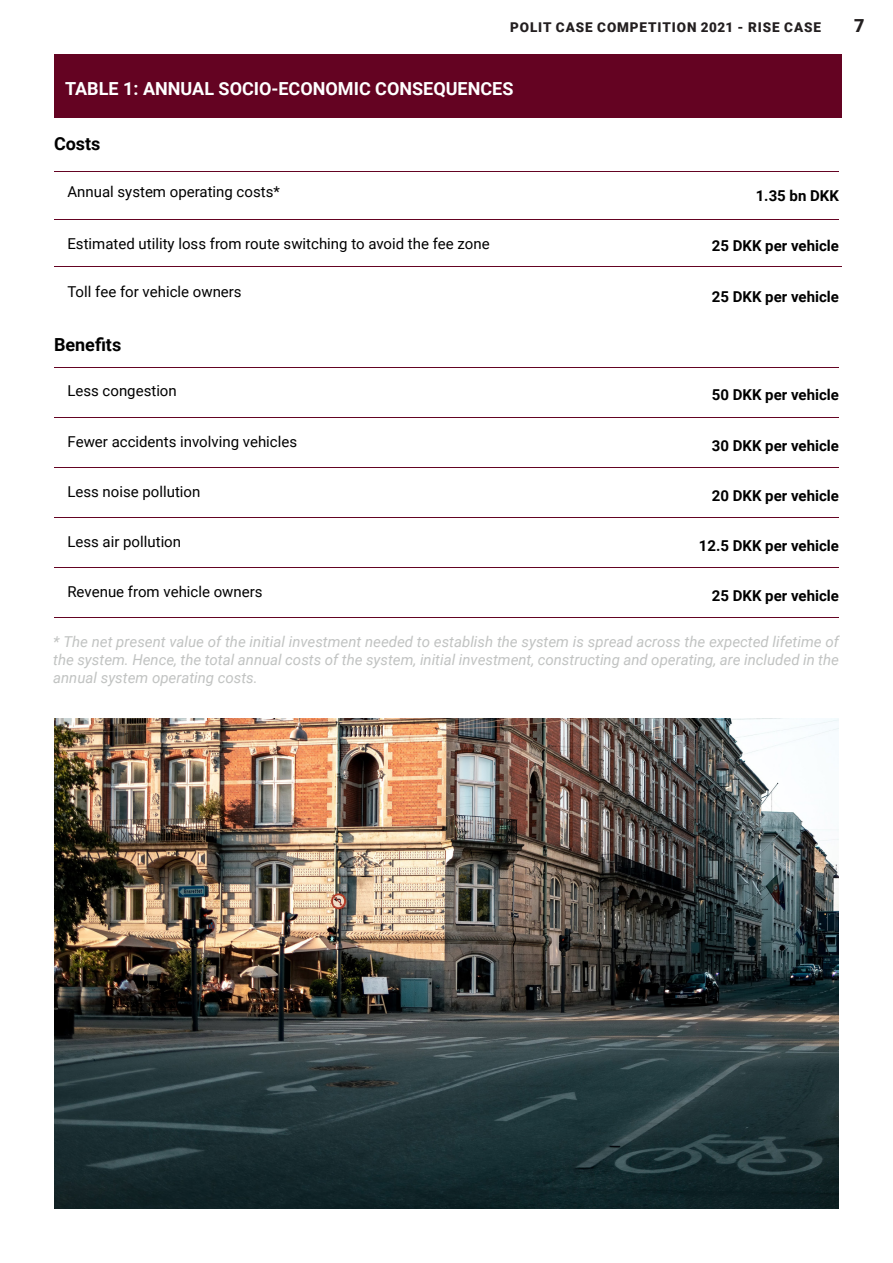
<style>
.page{position:relative;width:893px;height:1263px;background:#fff}
.page>*{position:absolute;margin:0;border:0;box-sizing:border-box;transform-origin:0 0}
.t1{font:700 18px "Roboto";color:#fff}
.t2{font:700 18px "Roboto";color:#000}
.t3{font:900 18px "Roboto";color:#231f20}
.t4{font:italic 15px/18px "Roboto";color:#c1c3c2;text-align:justify}
.t5{font:15px "Roboto";color:#000}
.t6{font:700 15px "Roboto";color:#000}
.t7{font:900 13.5px "Roboto";letter-spacing:.065em;color:#231f20}
</style>
<div class="page">
<div style="left:54px;top:54px;width:787px;height:64px;background:#640322"></div>
<hr style="left:54px;top:172px;width:785px;height:1px;background:#640322">
<hr style="left:54px;top:219px;width:785px;height:1px;background:#640322">
<hr style="left:54px;top:266px;width:787px;height:1px;background:#640322">
<hr style="left:54px;top:367px;width:785px;height:1px;background:#640322">
<hr style="left:54px;top:417px;width:785px;height:1px;background:#640322">
<hr style="left:54px;top:467px;width:785px;height:1px;background:#640322">
<hr style="left:54px;top:517px;width:785px;height:1px;background:#640322">
<hr style="left:54px;top:567px;width:785px;height:1px;background:#640322">
<hr style="left:54px;top:617px;width:785px;height:1px;background:#640322">
<img style="left:54px;top:719px;width:785px;height:490px">
<p class="t7" style="left:510px;top:18px;width:312px">POLIT CASE COMPETITION 2021 - RISE CASE</p>
<p class="t3" style="left:854px;top:13px;width:12px">7</p>
<p class="t1" style="left:65px;top:76px;width:450px">TABLE 1: ANNUAL SOCIO-ECONOMIC CONSEQUENCES</p>
<p class="t2" style="left:54px;top:131px;width:48px">Costs</p>
<p class="t5" style="left:67px;top:181px;width:214px">Annual system operating costs*</p>
<p class="t5" style="left:67px;top:233px;width:424px">Estimated utility loss from route switching to avoid the fee zone</p>
<p class="t5" style="left:67px;top:282px;width:176px">Toll fee for vehicle owners</p>
<p class="t2" style="left:54px;top:332px;width:69px">Benefits</p>
<p class="t5" style="left:67px;top:380px;width:111px">Less congestion</p>
<p class="t5" style="left:67px;top:431px;width:231px">Fewer accidents involving vehicles</p>
<p class="t5" style="left:67px;top:481px;width:135px">Less noise pollution</p>
<p class="t5" style="left:67px;top:531px;width:115px">Less air pollution</p>
<p class="t5" style="left:67px;top:581px;width:197px">Revenue from vehicle owners</p>
<p class="t6" style="left:756px;top:185px;width:85px">1.35 bn DKK</p>
<p class="t6" style="left:712px;top:236px;width:129px">25 DKK per vehicle</p>
<p class="t6" style="left:712px;top:286px;width:129px">25 DKK per vehicle</p>
<p class="t6" style="left:712px;top:385px;width:129px">50 DKK per vehicle</p>
<p class="t6" style="left:712px;top:435px;width:129px">30 DKK per vehicle</p>
<p class="t6" style="left:712px;top:485px;width:129px">20 DKK per vehicle</p>
<p class="t6" style="left:699px;top:535px;width:142px">12.5 DKK per vehicle</p>
<p class="t6" style="left:712px;top:585px;width:129px">25 DKK per vehicle</p>
<p class="t4" style="left:53px;top:632px;width:787px">* The net present value of the initial investment needed to establish the system is spread across the expected lifetime of the system. Hence, the total annual costs of the system, initial investment, constructing and operating, are included in the annual system operating costs.</p>
</div>
